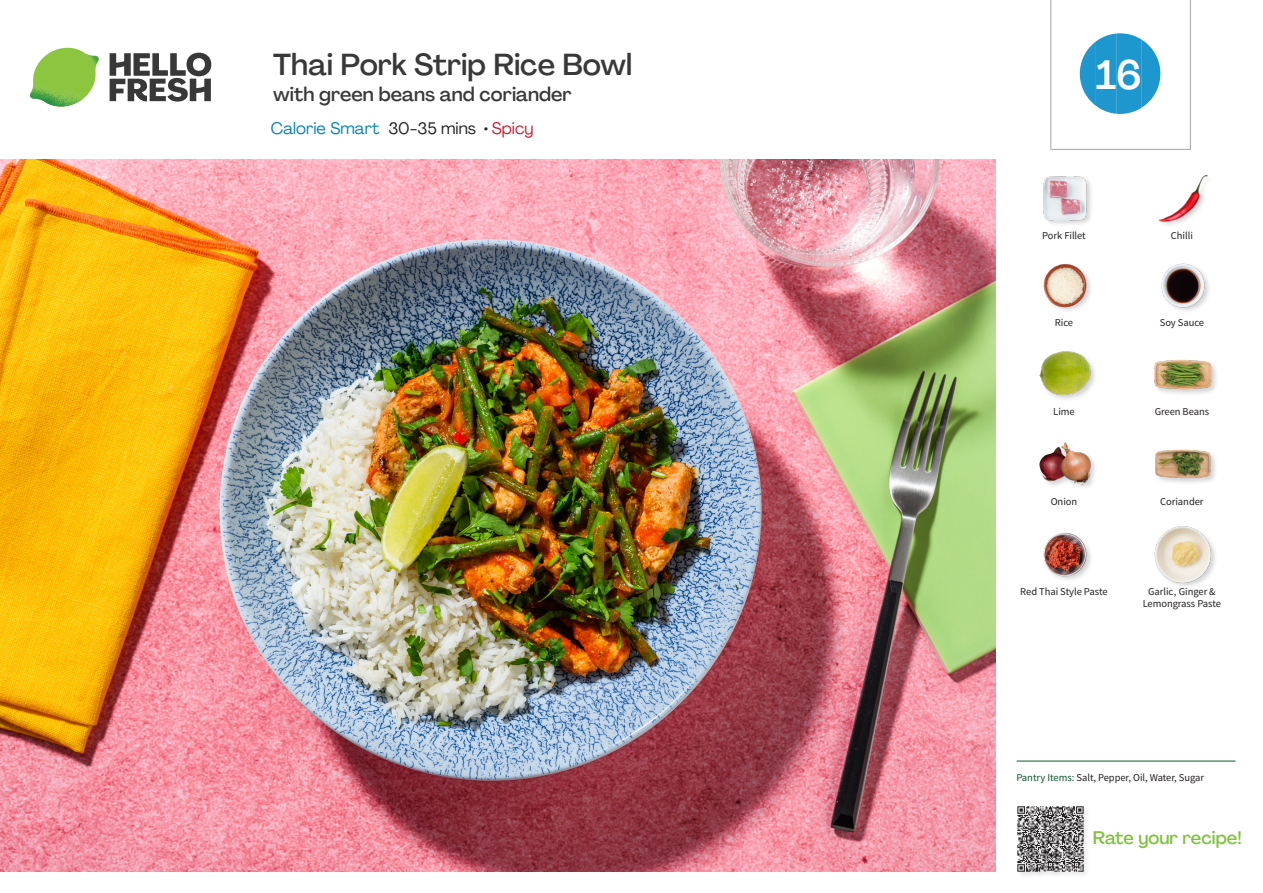
<style>
.page{position:relative;width:1263px;height:893px;background:#fff}
.page>*{position:absolute;margin:0;border:0;box-sizing:border-box;transform-origin:0 0}
._24_Recipe_Nr_Bag{font:500 40.5px "Agrandir";color:#fff}
._15_Titel_UK{font:500 30px "Agrandir";color:#383839}
._15_Titel_UK-2{font:500 19.5px "Agrandir";color:#383839}
.t1{font:500 18px "Agrandir";color:#81c340}
._02_Box_Type{font:16.5px "Agrandir";color:#0082bf}
._18_FRONT_ingredients_UK{font:10.5px/12px "Source Sans Pro";letter-spacing:-.005em;color:#231f20;text-align:center}
.t2{font:10.5px "Source Sans Variable";letter-spacing:-.005em;color:#231f20}
.s1{color:#231f20}
.s2{color:#c31f31}
.s3{color:#fff}
.s4{font-family:"Source Sans Pro";color:#0e572c}
</style>
<div class="page">
<svg style="left:110px;top:53px;width:101px;height:49px"></svg>
<img style="left:30px;top:48px;width:69px;height:59px">
<img style="left:0;top:159px;width:995px;height:713px">
<hr style="left:1016px;top:761px;width:219px;height:1px;background:#0e572c">
<div style="left:1016px;top:805px;width:74px;height:74px;background:#fafafa"></div>
<img style="left:1017px;top:806px;width:69px;height:69px">
<img style="left:1159px;top:174px;width:49px;height:51px">
<img style="left:1043px;top:176px;width:48px;height:48px">
<img style="left:1161px;top:263px;width:48px;height:48px">
<img style="left:1043px;top:264px;width:48px;height:47px">
<div style="left:1153px;top:359px;width:66px;height:38px;background:#231f20;opacity:.2"></div>
<img style="left:1154px;top:359px;width:58px;height:38px">
<img style="left:1039px;top:351px;width:55px;height:48px">
<div style="left:1154px;top:448px;width:64px;height:38px;background:#231f20;opacity:.2"></div>
<img style="left:1154px;top:448px;width:58px;height:38px">
<div style="left:1038px;top:441px;width:60px;height:51px;background:#231f20;opacity:.2"></div>
<img style="left:1038px;top:441px;width:56px;height:51px">
<div style="left:1154px;top:525px;width:64px;height:65px;background:#231f20;opacity:.2"></div>
<img style="left:1154px;top:526px;width:58px;height:57px">
<img style="left:1043px;top:532px;width:48px;height:48px">
<svg style="left:1050px;top:0;width:141px;height:150px"></svg>
<p class="_15_Titel_UK" style="left:273px;top:46px;width:360px">Thai Pork Strip Rice Bowl</p>
<p class="_15_Titel_UK-2" style="left:273px;top:82px;width:300px">with green beans and coriander</p>
<p class="_02_Box_Type" style="left:271px;top:118px;width:264px">Calorie Smart <span class="s1">30-35 mins •</span> <span class="s2">Spicy</span></p>
<p class="_24_Recipe_Nr_Bag" style="left:1096px;top:50px;width:47px">16</p>
<p class="_18_FRONT_ingredients_UK" style="left:1042px;top:230px;width:45px">Pork Fillet</p>
<p class="_18_FRONT_ingredients_UK" style="left:1171px;top:230px;width:23px">Chilli</p>
<p class="_18_FRONT_ingredients_UK" style="left:1055px;top:317px;width:20px">Rice</p>
<p class="_18_FRONT_ingredients_UK" style="left:1160px;top:317px;width:46px">Soy Sauce</p>
<p class="_18_FRONT_ingredients_UK" style="left:1053px;top:405px;width:23px">Lime</p>
<p class="_18_FRONT_ingredients_UK" style="left:1155px;top:405px;width:56px">Green Beans</p>
<p class="_18_FRONT_ingredients_UK" style="left:1051px;top:496px;width:28px">Onion</p>
<p class="_18_FRONT_ingredients_UK" style="left:1160px;top:496px;width:45px">Coriander</p>
<p class="_18_FRONT_ingredients_UK" style="left:1020px;top:586px;width:89px">Red Thai Style Paste</p>
<p class="_18_FRONT_ingredients_UK" style="left:1143px;top:586px;width:80px">Garlic,<span class="s3">,</span>Ginger &amp;<br>Lemongrass Paste</p>
<p class="t2" style="left:1016px;top:771px;width:189px"><span class="s4">Pantry Items:</span> Salt, Pepper, Oil, Water, Sugar</p>
<h3 class="t1" style="left:1093px;top:827px;width:150px">Rate your recipe!</h3>
</div>
